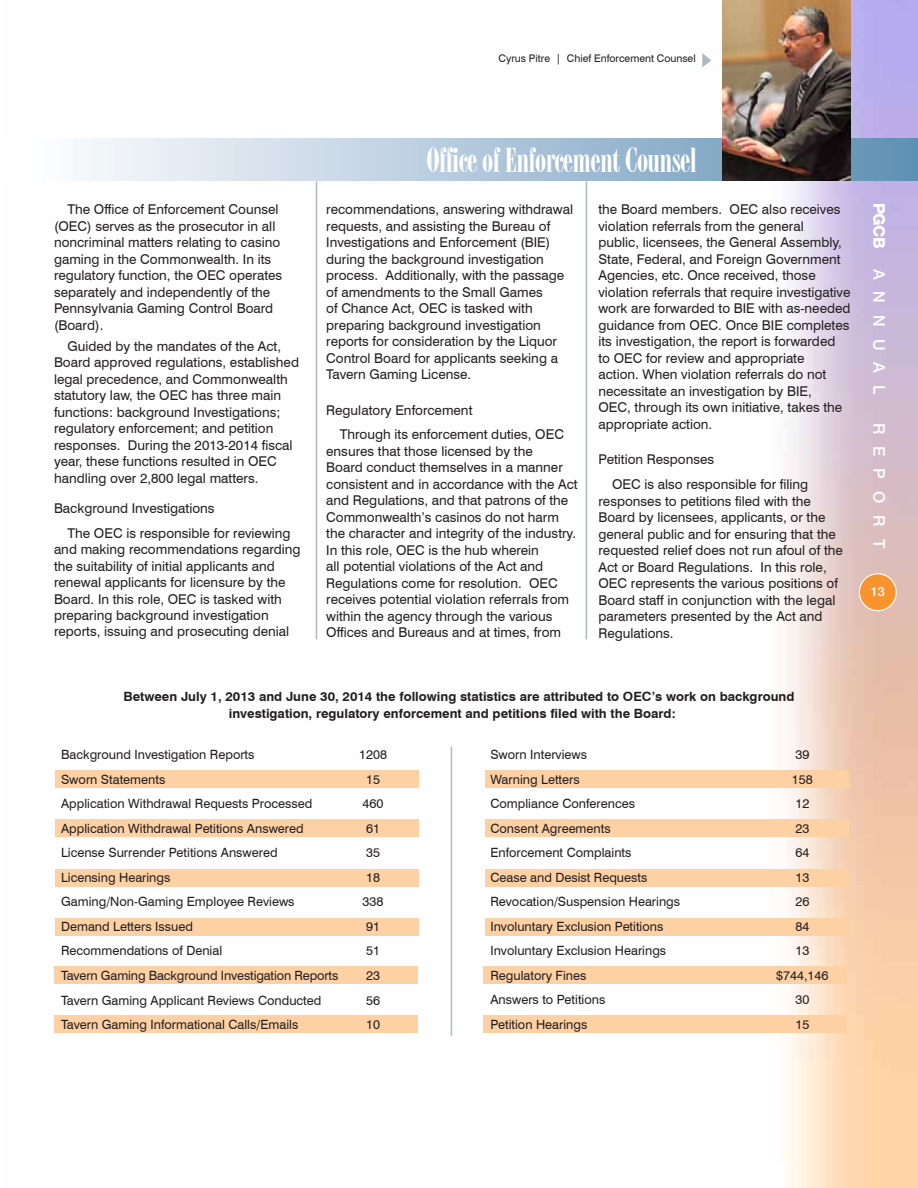
<style>
.page{position:relative;width:918px;height:1188px;background:#fff}
.page>*{position:absolute;margin:0;border:0;box-sizing:border-box;transform-origin:0 0}
.t1{font:33px "Modern 735 BT Roman A";letter-spacing:-.02em;color:#fff}
.t2{font:500 16.05px "Helvetica Neue";color:#fff}
.t3{font:800 16.05px "Helvetica Neue";color:#fff}
.t4{font:13.5px/16.5px "Swiss 721 BT";color:#231f20}
.t5{font:12.75px "Swiss 721 BT";color:#231f20}
.t6{font:700 12.75px/16.5px "Swiss 721 BT";color:#231f20}
.t7{font:500 12.6px "Helvetica Neue";color:#fff}
.t8{font:10.5px "Swiss 721 BT";color:#231f20}
</style>
<div class="page">
<img style="left:54px;top:0;width:864px;height:1188px">
<div style="left:859px;top:574px;width:37px;height:37px;background:#f7942f;border-radius:50%"></div>
<div style="left:859px;top:573px;width:38px;height:38px;border:1px solid #fff;border-radius:50%"></div>
<div style="left:54px;top:967px;width:364px;height:17px;background:#fed1a5"></div>
<div style="left:483px;top:967px;width:364px;height:17px;background:#fed1a5"></div>
<div style="left:54px;top:1016px;width:364px;height:17px;background:#fed1a5"></div>
<div style="left:483px;top:1016px;width:364px;height:17px;background:#fed1a5"></div>
<div style="left:55px;top:918px;width:364px;height:17px;background:#fed1a5"></div>
<div style="left:485px;top:918px;width:363px;height:17px;background:#fed1a5"></div>
<div style="left:55px;top:869px;width:364px;height:17px;background:#fed1a5"></div>
<div style="left:485px;top:869px;width:363px;height:17px;background:#fed1a5"></div>
<div style="left:55px;top:820px;width:364px;height:17px;background:#fed1a5"></div>
<div style="left:485px;top:820px;width:363px;height:17px;background:#fed1a5"></div>
<div style="left:55px;top:770px;width:364px;height:17px;background:#fed1a5"></div>
<div style="left:485px;top:770px;width:363px;height:17px;background:#fed1a5"></div>
<hr style="left:451px;top:747px;width:1px;height:289px;background:#aeb9c0">
<svg style="left:54px;top:138px;width:864px;height:43px;background:#b7ccdd"></svg>
<img style="left:722px;top:0;width:128px;height:180px">
<hr style="left:316px;top:181px;width:1px;height:458px;background:#aeb9c0">
<hr style="left:586px;top:181px;width:1px;height:458px;background:#aeb9c0">
<svg style="left:702px;top:53px;width:9px;height:15px"></svg>
<p class="t8" style="left:499px;top:52px;width:199px">Cyrus Pitre | Chief Enforcement Counsel</p>
<p class="t4" style="left:54px;top:201px;width:230px;text-indent:14px">The Office of Enforcement Counsel (OEC) serves as the prosecutor in all noncriminal matters relating to casino gaming in the Commonwealth. In its regulatory function, the OEC operates separately and independently of the Pennsylvania Gaming Control Board (Board).</p>
<p class="t4" style="left:54px;top:337px;width:247px;text-indent:14px">Guided by the mandates of the Act, Board approved regulations, established legal precedence, and Commonwealth statutory law, the OEC has three main functions: background Investigations; regulatory enforcement; and petition responses. During the 2013-2014 fiscal year, these functions resulted in OEC handling over 2,800 legal matters.</p>
<p class="t4" style="left:68px;top:495px;width:225px;line-height:24.8px;text-indent:-14px">Background Investigations<br>The OEC is responsible for reviewing</p>
<p class="t4" style="left:54px;top:541px;width:248px">and making recommendations regarding the suitability of initial applicants and renewal applicants for licensure by the Board. In this role, OEC is tasked with preparing background investigation reports, issuing and prosecuting denial</p>
<h1 class="t1" style="left:426px;top:141px;width:272px">Office of Enforcement Counsel</h1>
<p class="t4" style="left:598px;top:201px;width:254px">the Board members. OEC also receives violation referrals from the general<br>public, licensees, the General Assembly, State, Federal, and Foreign Government Agencies, etc. Once received, those violation referrals that require investigative work are forwarded to BIE with as-needed guidance from OEC. Once BIE completes its investigation, the report is forwarded<br>to OEC for review and appropriate<br>action. When violation referrals do not necessitate an investigation by BIE,<br>OEC, through its own initiative, takes the appropriate action.</p>
<p class="t4" style="left:612px;top:447px;width:198px;line-height:24.8px;text-indent:-14px">Petition Responses<br>OEC is also responsible for filing</p>
<p class="t4" style="left:598px;top:492px;width:246px">responses to petitions filed with the Board by licensees, applicants, or the general public and for ensuring that the requested relief does not run afoul of the Act or Board Regulations. In this role, OEC represents the various positions of Board staff in conjunction with the legal parameters presented by the Act and Regulations.</p>
<p class="t4" style="left:326px;top:201px;width:248px">recommendations, answering withdrawal requests, and assisting the Bureau of Investigations and Enforcement (BIE) during the background investigation process. Additionally, with the passage of amendments to the Small Games<br>of Chance Act, OEC is tasked with preparing background investigation reports for consideration by the Liquor Control Board for applicants seeking a Tavern Gaming License.</p>
<p class="t4" style="left:340px;top:397px;width:226px;line-height:24.8px;text-indent:-14px">Regulatory Enforcement<br>Through its enforcement duties, OEC</p>
<p class="t4" style="left:326px;top:443px;width:253px">ensures that those licensed by the<br>Board conduct themselves in a manner consistent and in accordance with the Act and Regulations, and that patrons of the Commonwealth’s casinos do not harm the character and integrity of the industry.<br>In this role, OEC is the hub wherein<br>all potential violations of the Act and Regulations come for resolution. OEC receives potential violation referrals from within the agency through the various Offices and Bureaus and at times, from</p>
<p class="t6" style="left:229px;top:688px;width:567px;text-indent:-105px">Between July 1, 2013 and June 30, 2014 the following statistics are attributed to OEC’s work on background investigation, regulatory enforcement and petitions filed with the Board:</p>
<p class="t5" style="left:61px;top:747px;width:195px">Background Investigation Reports</p>
<p class="t5" style="left:359px;top:747px;width:29px">1208</p>
<p class="t5" style="left:61px;top:771px;width:106px">Sworn Statements</p>
<p class="t5" style="left:366px;top:771px;width:15px">15</p>
<p class="t5" style="left:61px;top:796px;width:253px">Application Withdrawal Requests Processed</p>
<p class="t5" style="left:363px;top:796px;width:22px">460</p>
<p class="t5" style="left:61px;top:820px;width:244px">Application Withdrawal Petitions Answered</p>
<p class="t5" style="left:366px;top:820px;width:15px">61</p>
<p class="t5" style="left:61px;top:845px;width:218px">License Surrender Petitions Answered</p>
<p class="t5" style="left:366px;top:845px;width:15px">35</p>
<p class="t5" style="left:61px;top:870px;width:111px">Licensing Hearings</p>
<p class="t5" style="left:366px;top:870px;width:15px">18</p>
<p class="t5" style="left:61px;top:894px;width:235px">Gaming/Non-Gaming Employee Reviews</p>
<p class="t5" style="left:363px;top:894px;width:22px">338</p>
<p class="t5" style="left:61px;top:919px;width:133px">Demand Letters Issued</p>
<p class="t5" style="left:366px;top:919px;width:15px">91</p>
<p class="t5" style="left:61px;top:943px;width:163px">Recommendations of Denial</p>
<p class="t5" style="left:366px;top:943px;width:15px">51</p>
<p class="t5" style="left:61px;top:968px;width:279px">Tavern Gaming Background Investigation Reports</p>
<p class="t5" style="left:366px;top:968px;width:15px">23</p>
<p class="t5" style="left:61px;top:992px;width:262px">Tavern Gaming Applicant Reviews Conducted</p>
<p class="t5" style="left:366px;top:992px;width:15px">56</p>
<p class="t5" style="left:61px;top:1017px;width:239px">Tavern Gaming Informational Calls/Emails</p>
<p class="t5" style="left:366px;top:1017px;width:15px">10</p>
<p class="t5" style="left:490px;top:747px;width:98px">Sworn Interviews</p>
<p class="t5" style="left:795px;top:747px;width:15px">39</p>
<p class="t5" style="left:490px;top:771px;width:91px">Warning Letters</p>
<p class="t5" style="left:792px;top:771px;width:22px">158</p>
<p class="t5" style="left:490px;top:796px;width:146px">Compliance Conferences</p>
<p class="t5" style="left:795px;top:796px;width:15px">12</p>
<p class="t5" style="left:490px;top:820px;width:122px">Consent Agreements</p>
<p class="t5" style="left:795px;top:820px;width:15px">23</p>
<p class="t5" style="left:490px;top:845px;width:143px">Enforcement Complaints</p>
<p class="t5" style="left:795px;top:845px;width:15px">64</p>
<p class="t5" style="left:490px;top:869px;width:159px">Cease and Desist Requests</p>
<p class="t5" style="left:795px;top:869px;width:15px">13</p>
<p class="t5" style="left:490px;top:894px;width:191px">Revocation/Suspension Hearings</p>
<p class="t5" style="left:795px;top:894px;width:15px">26</p>
<p class="t5" style="left:490px;top:919px;width:175px">Involuntary Exclusion Petitions</p>
<p class="t5" style="left:795px;top:919px;width:15px">84</p>
<p class="t5" style="left:490px;top:943px;width:177px">Involuntary Exclusion Hearings</p>
<p class="t5" style="left:795px;top:943px;width:15px">13</p>
<p class="t5" style="left:490px;top:968px;width:98px">Regulatory Fines</p>
<p class="t5" style="left:776px;top:968px;width:54px">$744,146</p>
<p class="t5" style="left:490px;top:992px;width:117px">Answers to Petitions</p>
<p class="t5" style="left:795px;top:992px;width:15px">30</p>
<p class="t5" style="left:490px;top:1017px;width:99px">Petition Hearings</p>
<p class="t5" style="left:795px;top:1017px;width:15px">15</p>
<p class="t3" style="left:889px;top:203px;width:46px;rotate:90deg">PGCB</p>
<p class="t2" style="left:889px;top:269px;width:126px;rotate:90deg">A nnual</p>
<p class="t2" style="left:889px;top:423px;width:125px;rotate:90deg">R eport</p>
<p class="t7" style="left:871px;top:584px;width:16px">13</p>
</div>
